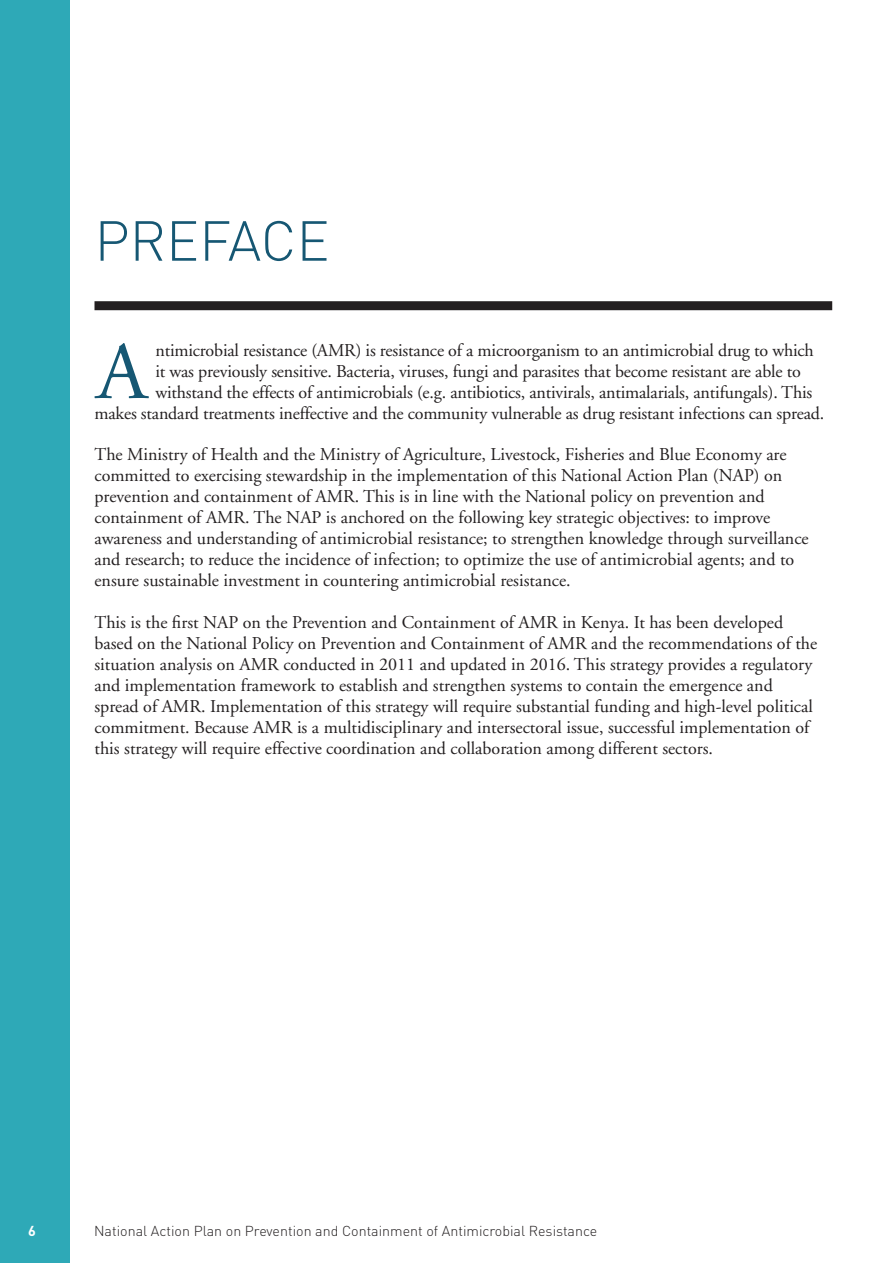
<style>
.page{position:relative;width:893px;height:1263px;background:#fff}
.page>*{position:absolute;margin:0;border:0;box-sizing:border-box;transform-origin:0 0}
.t1{font:81.3px "Adobe Garamond";color:#165773}
.t2{font:300 55.5px "DIN";color:#165773}
.t3{font:18px/21px "Adobe Garamond";color:#231f20}
.t4{font:300 14.25px "DIN";color:#231f20}
.t5{font:700 14.25px "DIN";color:#fff}
</style>
<div class="page">
<div style="left:0;top:0;width:70px;height:1263px;background:#2ea9b7"></div>
<div style="left:94px;top:301px;width:738px;height:9px;background:#231f20"></div>
<h2 class="t2" style="left:94px;top:207px;width:68px">Preface</h2>
<h1 class="t1" style="left:97px;top:329px;width:52px">A</h1>
<p class="t3" style="left:155px;top:340px;width:660px">ntimicrobial resistance (AMR) is resistance of a microorganism to an antimicrobial drug to which</p>
<p class="t3" style="left:155px;top:361px;width:647px">it was previously sensitive. Bacteria, viruses, fungi and parasites that become resistant are able to</p>
<p class="t3" style="left:155px;top:382px;width:658px">withstand the effects of antimicrobials (e.g. antibiotics, antivirals, antimalarials, antifungals). This</p>
<p class="t3" style="left:94px;top:403px;width:731px">makes standard treatments ineffective and the community vulnerable as drug resistant infections can spread.</p>
<p class="t3" style="left:94px;top:444px;width:716px">The Ministry of Health and the Ministry of Agriculture, Livestock, Fisheries and Blue Economy are committed to exercising stewardship in the implementation of this National Action Plan (NAP) on prevention and containment of AMR. This is in line with the National policy on prevention and containment of AMR. The NAP is anchored on the following key strategic objectives: to improve awareness and understanding of antimicrobial resistance; to strengthen knowledge through surveillance and research; to reduce the incidence of infection; to optimize the use of antimicrobial agents; and to ensure sustainable investment in countering antimicrobial resistance.</p>
<p class="t3" style="left:94px;top:612px;width:724px">This is the first NAP on the Prevention and Containment of AMR in Kenya. It has been developed based on the National Policy on Prevention and Containment of AMR and the recommendations of the situation analysis on AMR conducted in 2011 and updated in 2016. This strategy provides a regulatory and implementation framework to establish and strengthen systems to contain the emergence and spread of AMR. Implementation of this strategy will require substantial funding and high-level political commitment. Because AMR is a multidisciplinary and intersectoral issue, successful implementation of this strategy will require effective coordination and collaboration among different sectors.</p>
<p class="t5" style="left:28px;top:1221px;width:9px">6</p>
<p class="t4" style="left:94px;top:1222px;width:505px">National Action Plan on Prevention and Containment of Antimicrobial Resistance</p>
</div>
